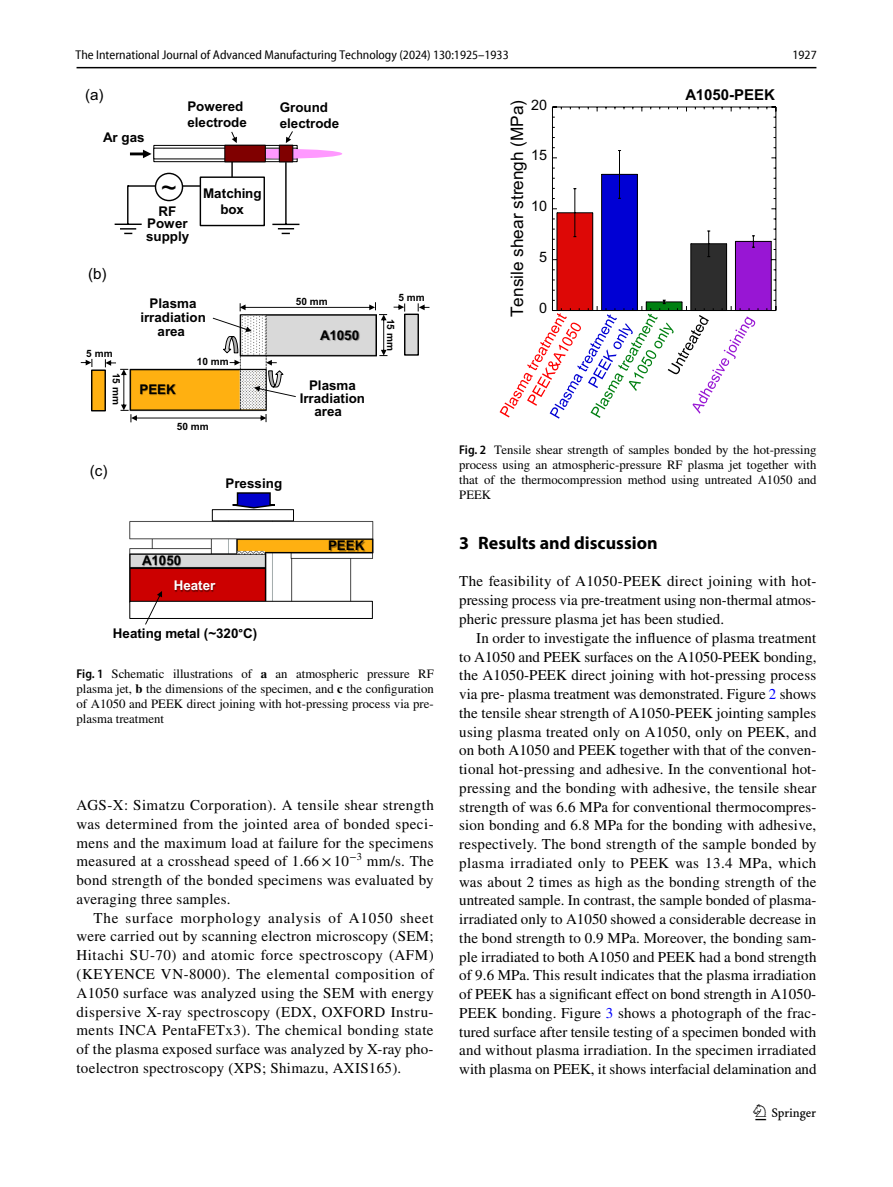
<style>
.page{position:relative;width:893px;height:1187px;background:#fff}
.page>*{position:absolute;margin:0;border:0;box-sizing:border-box;transform-origin:0 0}
.t1{font:22.5px "Springnew Regular 3";color:#000}
.t2{font:700 18px "Myriad Pro";color:#000}
.t3{font:17.25px "Arial MT2";color:#000}
.t4{font:15.3px "Arial";color:#000}
.t5{font:15px/18.8px "STIX";letter-spacing:.005em;color:#000;text-align:justify}
.t6{font:15px "Arial Bold MT2";color:#000}
.t7{font:14.4px "Arial MT2";color:#000}
.t8{font:700 13.35px/16px "Arial";color:#000}
.t9{font:700 13.35px "Arial";color:#fff}
.t10{font:12.75px/15px "STIX";color:#000;text-align:justify}
.t11{font:semi-condensed 12.75px "Myriad Pro Unic";color:#000}
.t12{font:700 10.05px "Arial";color:#000}
.s1{font-weight:400;font-size:26.7px}
.s2{font-family:"Calibri"}
.s3{font-family:"Myriad Pro";font-weight:600;font-stretch:semi-condensed}
.s4{font-weight:700}
.s5{color:#00f}
</style>
<div class="page">
<hr style="left:77px;top:67px;width:739px;height:1px;background:#000">
<img style="left:129px;top:422px;width:245px;height:179px">
<hr style="left:231px;top:157px;width:2px;height:20px;background:#000">
<svg style="left:153px;top:145px;width:145px;height:17px"></svg>
<div style="left:153px;top:148px;width:145px;height:11px;background:#fff"></div>
<div style="left:227px;top:149px;width:115px;height:9px;background:#f9f;border-radius:50%"></div>
<div style="left:224px;top:145px;width:42px;height:17px;background:#800000;border:1px solid #000"></div>
<div style="left:279px;top:145px;width:14px;height:17px;background:#800000;border:1px solid #000"></div>
<svg style="left:130px;top:150px;width:22px;height:8px"></svg>
<svg style="left:231px;top:132px;width:6px;height:11px"></svg>
<svg style="left:286px;top:131px;width:7px;height:12px"></svg>
<hr style="left:285px;top:162px;width:2px;height:63px;background:#000">
<svg style="left:272px;top:224px;width:27px;height:10px"></svg>
<hr style="left:128px;top:185px;width:73px;height:2px;background:#000">
<hr style="left:115px;top:223px;width:27px;height:2px;background:#000">
<svg style="left:120px;top:228px;width:16px;height:6px"></svg>
<hr style="left:127px;top:185px;width:1px;height:40px;background:#000">
<div style="left:155px;top:173px;width:28px;height:27px;background:#fff;border-radius:50%"></div>
<div style="left:155px;top:173px;width:28px;height:28px;border:1px solid #000;border-radius:50%"></div>
<div style="left:200px;top:176px;width:65px;height:50px;background:#fff;border:1px solid #000"></div>
<svg style="left:211px;top:491px;width:85px;height:18px"></svg>
<div style="left:129px;top:601px;width:244px;height:17px;background:#fff;border:1px solid #000"></div>
<div style="left:212px;top:509px;width:82px;height:12px;background:#fff;border:1px solid #000"></div>
<svg style="left:145px;top:591px;width:17px;height:33px"></svg>
<div style="left:91px;top:369px;width:15px;height:42px;background:#ffb011;border:1px solid #000"></div>
<div style="left:404px;top:313px;width:15px;height:42px;background:#d9d9d9;border:1px solid #000"></div>
<svg style="left:81px;top:359px;width:12px;height:8px"></svg>
<svg style="left:105px;top:302px;width:282px;height:120px"></svg>
<svg style="left:394px;top:303px;width:11px;height:8px"></svg>
<svg style="left:418px;top:303px;width:11px;height:8px"></svg>
<div style="left:557px;top:213px;width:36px;height:97px;background:#dd0806"></div>
<hr style="left:557px;top:213px;width:1px;height:97px;background:#000">
<hr style="left:557px;top:212px;width:36px;height:1px;background:#000">
<hr style="left:592px;top:213px;width:1px;height:98px;background:#000">
<svg style="left:573px;top:188px;width:3px;height:49px"></svg>
<div style="left:602px;top:174px;width:35px;height:136px;background:#0000d4"></div>
<hr style="left:601px;top:174px;width:1px;height:136px;background:#000">
<hr style="left:602px;top:174px;width:36px;height:1px;background:#000">
<hr style="left:637px;top:174px;width:1px;height:137px;background:#000">
<svg style="left:618px;top:150px;width:3px;height:49px"></svg>
<div style="left:691px;top:244px;width:36px;height:66px;background:#2d2d2d"></div>
<hr style="left:690px;top:243px;width:1px;height:67px;background:#000">
<hr style="left:691px;top:243px;width:36px;height:1px;background:#000">
<hr style="left:726px;top:244px;width:1px;height:67px;background:#000">
<svg style="left:707px;top:231px;width:3px;height:26px"></svg>
<div style="left:735px;top:241px;width:36px;height:69px;background:#9816d4"></div>
<hr style="left:735px;top:241px;width:1px;height:69px;background:#000">
<hr style="left:735px;top:241px;width:36px;height:1px;background:#000">
<hr style="left:771px;top:241px;width:1px;height:70px;background:#000">
<svg style="left:752px;top:235px;width:3px;height:13px"></svg>
<svg style="left:767px;top:300px;width:10px;height:11px"></svg>
<hr style="left:552px;top:107px;width:1px;height:203px;background:#000">
<hr style="left:776px;top:107px;width:1px;height:203px;background:#000">
<hr style="left:552px;top:310px;width:224px;height:1px;background:#000">
<hr style="left:552px;top:107px;width:224px;height:1px;background:#000">
<svg style="left:500px;top:300px;width:259px;height:118px"></svg>
<p class="t11" style="left:76px;top:50px;width:435px">The International Journal of Advanced Manufacturing Technology (2024) 130:1925–1933</p>
<p class="t11" style="left:792px;top:50px;width:26px">1927</p>
<p class="t4" style="left:85px;top:84px;width:20px">(a)</p>
<p class="t8" style="left:103px;top:130px;width:43px">Ar gas</p>
<p class="t8" style="left:187px;top:99px;width:61px">Powered electrode</p>
<p class="t4" style="left:88px;top:263px;width:20px">(b)</p>
<p class="t12" style="left:86px;top:346px;width:28px">5 mm</p>
<p class="t8" style="left:220px;top:186px;width:43px;text-indent:-59px"><span class="s1">~</span> Matching box</p>
<p class="t8" style="left:146px;top:205px;width:45px;line-height:12.3px;text-align:center">RF<br>Power supply</p>
<p class="t8" style="left:140px;top:296px;width:67px;line-height:14.2px;text-align:center">Plasma irradiation area</p>
<p class="t12" style="left:197px;top:354px;width:33px">10 mm</p>
<p class="t8" style="left:280px;top:99px;width:61px">Ground electrode</p>
<p class="t12" style="left:296px;top:294px;width:33px">50 mm</p>
<p class="t8" style="left:320px;top:328px;width:41px">A1050</p>
<p class="t12" style="left:123px;top:372px;width:33px;rotate:90deg">15 mm</p>
<p class="t4" style="left:90px;top:460px;width:19px">(c)</p>
<p class="t8" style="left:139px;top:381px;width:38px">PEEK</p>
<p class="t8" style="left:309px;top:377px;width:48px">Plasma</p>
<p class="t8" style="left:300px;top:391px;width:67px">Irradiation</p>
<p class="t8" style="left:314px;top:404px;width:29px">area</p>
<p class="t12" style="left:177px;top:419px;width:33px">50 mm</p>
<p class="t8" style="left:225px;top:475px;width:58px">Pressing</p>
<p class="t8" style="left:142px;top:552px;width:41px">A1050</p>
<p class="t9" style="left:174px;top:576px;width:43px">Heater</p>
<p class="t8" style="left:328px;top:537px;width:38px">PEEK</p>
<p class="t8" style="left:113px;top:625px;width:146px">Heating metal (~320<span class="s2">°</span>C)</p>
<p class="t12" style="left:398px;top:290px;width:28px">5 mm</p>
<p class="t12" style="left:398px;top:319px;width:33px;rotate:90deg">15 mm</p>
<p class="t10" style="left:77px;top:667px;width:359px"><span class="s3">Fig. 1</span> Schematic illustrations of <span class="s4">a</span> an atmospheric pressure RF plasma jet, <span class="s4">b</span> the dimensions of the specimen, and <span class="s4">c</span> the configuration of A1050 and PEEK direct joining with hot-pressing process via pre&shy;plasma treatment</p>
<p class="t5" style="left:77px;top:796px;width:359px">AGS-X: Simatzu Corporation). A tensile shear strength was determined from the jointed area of bonded speci&shy;mens and the maximum load at failure for the specimens measured at a crosshead speed of 1.66 × -10<sup>−3</sup> mm/s. The bond strength of the bonded specimens was evaluated by averaging three samples.</p>
<p class="t5" style="left:77px;top:909px;width:359px;text-indent:17px">The surface morphology analysis of A1050 sheet were carried out by scanning electron microscopy (SEM; Hitachi SU-70) and atomic force spectroscopy (AFM) (KEYENCE VN-8000). The elemental composition of A1050 surface was analyzed using the SEM with energy dispersive X-ray spectroscopy (EDX, OXFORD Instru&shy;ments INCA PentaFETx3). The chemical bonding state of the plasma exposed surface was analyzed by X-ray pho&shy;toelectron spectroscopy (XPS; Shimazu, AXIS165).</p>
<p class="t3" style="left:505px;top:317px;width:219px;rotate:-90deg">T M(hgne r t sr aehse l i sne P ) a</p>
<p class="t7" style="left:531px;top:94px;width:17px">20</p>
<p class="t7" style="left:531px;top:145px;width:17px">15</p>
<p class="t7" style="left:531px;top:196px;width:17px">10</p>
<p class="t7" style="left:539px;top:247px;width:9px">5</p>
<p class="t7" style="left:539px;top:298px;width:9px">0</p>
<p class="t6" style="left:686px;top:84px;width:91px">A1050-PEEK</p>
<p class="t10" style="left:459px;top:443px;width:359px"><span class="s3">Fig. 2</span> Tensile shear strength of samples bonded by the hot-pressing process using an atmospheric-pressure RF plasma jet together with that of the thermocompression method using untreated A1050 and PEEK</p>
<p class="t2" style="left:459px;top:531px;width:200px">3 Results and discussion</p>
<p class="t5" style="left:459px;top:573px;width:359px">The feasibility of A1050-PEEK direct joining with hot&shy;pressing process via pre-treatment using non-thermal atmos&shy;pheric pressure plasma jet has been studied.</p>
<p class="t5" style="left:459px;top:629px;width:359px;text-indent:17px">In order to investigate the influence of plasma treatment to A1050 and PEEK surfaces on the A1050-PEEK bonding, the A1050-PEEK direct joining with hot-pressing process via pre- plasma treatment was demonstrated. Figure <span class="s5">2</span> shows the tensile shear strength of A1050-PEEK jointing samples using plasma treated only on A1050, only on PEEK, and on both A1050 and PEEK together with that of the conven&shy;tional hot-pressing and adhesive. In the conventional hot&shy;pressing and the bonding with adhesive, the tensile shear strength of was 6.6 MPa for conventional thermocompres&shy;sion bonding and 6.8 MPa for the bonding with adhesive, respectively. The bond strength of the sample bonded by plasma irradiated only to PEEK was 13.4 MPa, which was about 2 times as high as the bonding strength of the untreated sample. In contrast, the sample bonded of plasma&shy;irradiated only to A1050 showed a considerable decrease in the bond strength to 0.9 MPa. Moreover, the bonding sam&shy;ple irradiated to both A1050 and PEEK had a bond strength of 9.6 MPa. This result indicates that the plasma irradiation of PEEK has a significant effect on bond strength in A1050- PEEK bonding. Figure <span class="s5">3</span> shows a photograph of the frac&shy;tured surface after tensile testing of a specimen bonded with and without plasma irradiation. In the specimen irradiated with plasma on PEEK, it shows interfacial delamination and</p>
<h1 class="t1" style="left:755px;top:1104px;width:62px">1 3</h1>
</div>
